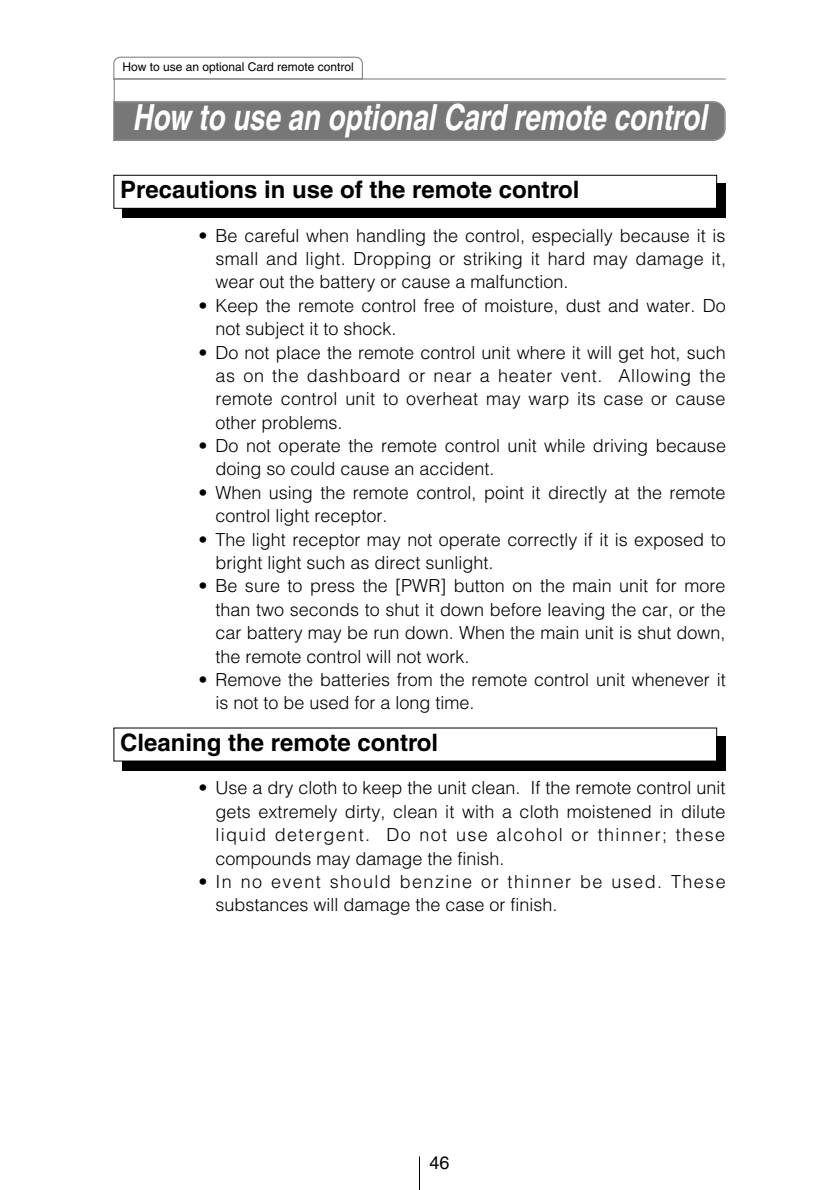
<style>
.page{position:relative;width:838px;height:1190px;background:#fff}
.page>*{position:absolute;margin:0;border:0;box-sizing:border-box;transform-origin:0 0}
.t1{font:italic 700 36px "Helvetica";color:#fff;scale:.77 1}
.t2{font:700 24px "Helvetica";color:#000}
.t3{font:300 18px/23.4px "Helvetica";color:#000}
.t4{font:300 18px/23.4px "Helvetica";letter-spacing:.08em;color:#000}
.t5{font:18px "Helvetica";color:#000}
.t6{font:12px "Helvetica";color:#000}
</style>
<div class="page">
<hr style="left:114px;top:78px;width:612px;height:2px;background:#777">
<hr style="left:419px;top:1156px;width:1px;height:34px;background:#000">
<svg style="left:113px;top:56px;width:250px;height:24px"></svg>
<div style="left:122px;top:736px;width:604px;height:34px;background:#000"></div>
<div style="left:114px;top:729px;width:602px;height:32px;background:#fff"></div>
<div style="left:113px;top:728px;width:604px;height:34px;border:1px solid #000"></div>
<div style="left:122px;top:183px;width:604px;height:34px;background:#000"></div>
<div style="left:114px;top:176px;width:602px;height:32px;background:#fff"></div>
<div style="left:113px;top:175px;width:604px;height:34px;border:1px solid #000"></div>
<svg style="left:113px;top:101px;width:613px;height:40px;background:#797979"></svg>
<hr style="left:114px;top:78px;width:1px;height:63px;background:#777">
<p class="t6" style="left:122px;top:62px;width:233px">How to use an optional Card remote control</p>
<h1 class="t1" style="left:132px;top:104px;width:748px">How to use an optional Card remote control</h1>
<h2 class="t2" style="left:120px;top:181px;width:461px">Precautions in use of the remote control</h2>
<p class="t3" style="left:215px;top:225px;width:512px;text-align:justify;text-indent:-17px">• Be careful when handling the control, especially because it is small and light. Dropping or striking it hard may damage it, wear out the battery or cause a malfunction.</p>
<p class="t3" style="left:215px;top:295px;width:512px;text-indent:-17px">• Keep the remote control free of moisture, dust and water. Do not subject it to shock.</p>
<p class="t3" style="left:215px;top:342px;width:512px;text-align:justify;text-indent:-17px">• Do not place the remote control unit where it will get hot, such as on the dashboard or near a heater vent. Allowing the remote control unit to overheat may warp its case or cause other problems.</p>
<p class="t3" style="left:215px;top:436px;width:512px;text-indent:-17px">• Do not operate the remote control unit while driving because doing so could cause an accident.</p>
<p class="t3" style="left:215px;top:482px;width:512px;text-indent:-17px">• When using the remote control, point it directly at the remote control light receptor.</p>
<p class="t3" style="left:215px;top:529px;width:512px;text-indent:-17px">• The light receptor may not operate correctly if it is exposed to bright light such as direct sunlight.</p>
<p class="t3" style="left:215px;top:576px;width:512px;text-align:justify;text-indent:-17px">• Be sure to press the [PWR] button on the main unit for more than two seconds to shut it down before leaving the car, or the car battery may be run down. When the main unit is shut down, the remote control will not work.</p>
<p class="t3" style="left:215px;top:670px;width:512px;text-indent:-17px">• Remove the batteries from the remote control unit whenever it is not to be used for a long time.</p>
<h2 class="t2" style="left:120px;top:733px;width:320px">Cleaning the remote control</h2>
<p class="t3" style="left:215px;top:778px;width:512px;text-align:justify;text-indent:-17px">• Use a dry cloth to keep the unit clean. If the remote control unit gets extremely dirty, clean it with a cloth moistened in dilute liquid detergent. Do not use alcohol or thinner; these compounds may damage the finish.</p>
<p class="t4" style="left:215px;top:872px;width:512px;text-indent:-17px">• In no event should benzine or thinner be used. These substances will damage the case or finish.</p>
<p class="t5" style="left:430px;top:1157px;width:22px">46</p>
</div>
